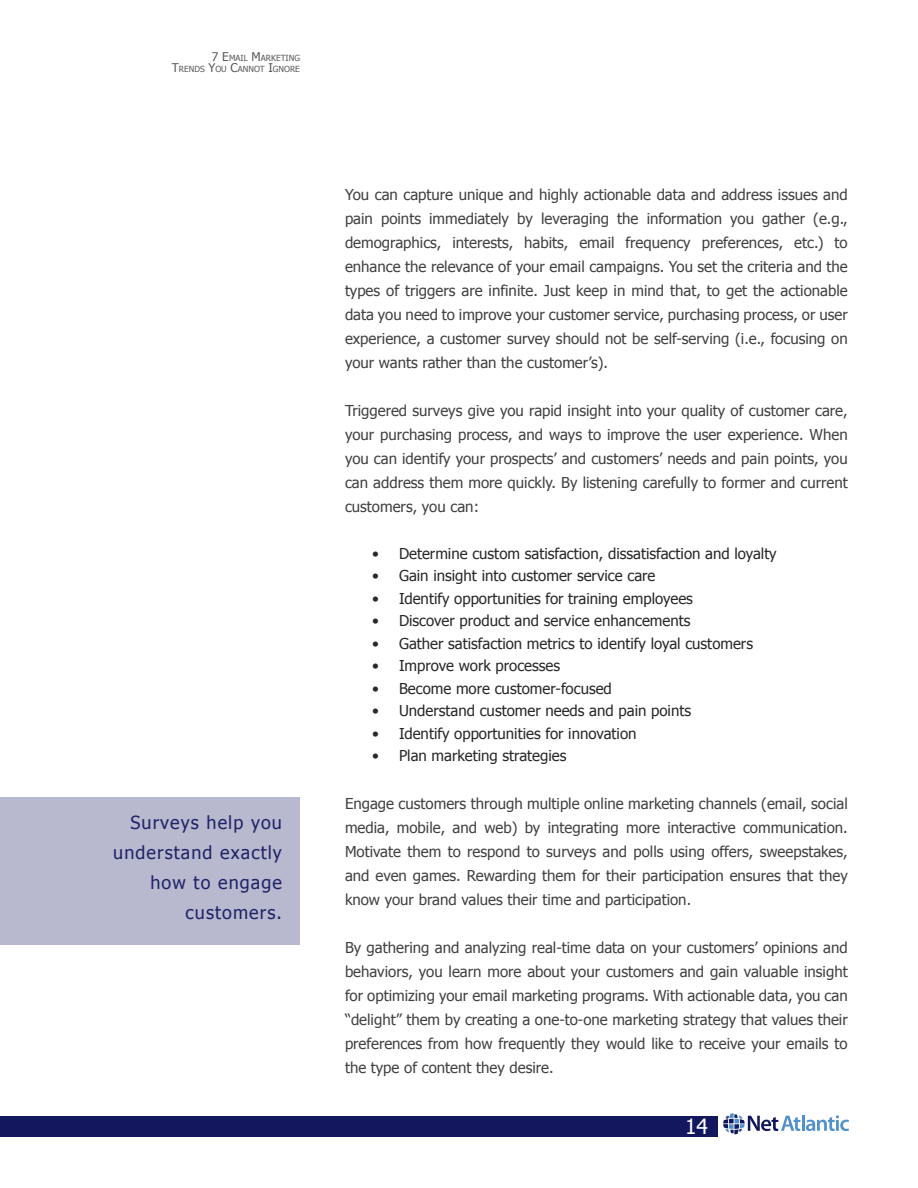
<style>
.page{position:relative;width:918px;height:1188px;background:#fff}
.page>*{position:absolute;margin:0;border:0;box-sizing:border-box;transform-origin:0 0}
.t1{font:21px "Tahoma";color:#fff}
.t2{font:18px/30px "Tahoma";letter-spacing:.06em;color:#1e2366;text-align:right}
.t3{font:15px/24px "Tahoma";color:#414042;text-align:justify}
.t4{font:15px "Tahoma";color:#292829}
.t5{font:8.4px/10.5px "Tahoma";color:#58595b;text-align:right}
.s1{font-size:12px}
</style>
<div class="page">
<div style="left:0;top:1116px;width:718px;height:21px;background:#12175e"></div>
<svg style="left:723px;top:1113px;width:126px;height:21px"></svg>
<div style="left:0;top:797px;width:300px;height:148px;background:#b8b9cf"></div>
<p class="t5" style="left:172px;top:53px;width:130px"><span class="s1">7 E</span>MAIL <span class="s1">M</span> ARKETING<br><span class="s1">T</span>RENDS <span class="s1">Y</span>OU <span class="s1">C</span>ANNOT <span class="s1">I</span>GNORE</p>
<p class="t2" style="left:113px;top:807px;width:170px">Surveys help you understand exactly how to engage customers.</p>
<p class="t3" style="left:345px;top:182px;width:504px">You can capture unique and highly actionable data and address issues and pain points immediately by leveraging the information you gather (e.g., demographics, interests, habits, email frequency preferences, etc.) to enhance the relevance of your email campaigns. You set the criteria and the types of triggers are infinite. Just keep in mind that, to get the actionable data you need to improve your customer service, purchasing process, or user experience, a customer survey should not be self-serving (i.e., focusing on your wants rather than the customer’s).</p>
<p class="t3" style="left:345px;top:398px;width:504px">Triggered surveys give you rapid insight into your quality of customer care, your purchasing process, and ways to improve the user experience. When you can identify your prospects’ and customers’ needs and pain points, you can address them more quickly. By listening carefully to former and current customers, you can:</p>
<p class="t4" style="left:372px;top:543px;width:406px">• Determine custom satisfaction, dissatisfaction and loyalty</p>
<p class="t4" style="left:372px;top:566px;width:285px">• Gain insight into customer service care</p>
<p class="t4" style="left:372px;top:588px;width:322px">• Identify opportunities for training employees</p>
<p class="t4" style="left:372px;top:611px;width:320px">• Discover product and service enhancements</p>
<p class="t4" style="left:372px;top:633px;width:383px">• Gather satisfaction metrics to identify loyal customers</p>
<p class="t4" style="left:372px;top:656px;width:190px">• Improve work processes</p>
<p class="t4" style="left:372px;top:678px;width:241px">• Become more customer-focused</p>
<p class="t4" style="left:372px;top:701px;width:321px">• Understand customer needs and pain points</p>
<p class="t4" style="left:372px;top:723px;width:266px">• Identify opportunities for innovation</p>
<p class="t4" style="left:372px;top:746px;width:196px">• Plan marketing strategies</p>
<p class="t3" style="left:345px;top:791px;width:504px">Engage customers through multiple online marketing channels (email, social media, mobile, and web) by integrating more interactive communication.<br>Motivate them to respond to surveys and polls using offers, sweepstakes, and even games. Rewarding them for their participation ensures that they know your brand values their time and participation.</p>
<p class="t3" style="left:345px;top:935px;width:504px">By gathering and analyzing real-time data on your customers’ opinions and behaviors, you learn more about your customers and gain valuable insight for optimizing your email marketing programs. With actionable data, you can “delight” them by creating a one-to-one marketing strategy that values their preferences from how frequently they would like to receive your emails to the type of content they desire.</p>
<h1 class="t1" style="left:685px;top:1112px;width:24px">14</h1>
</div>
